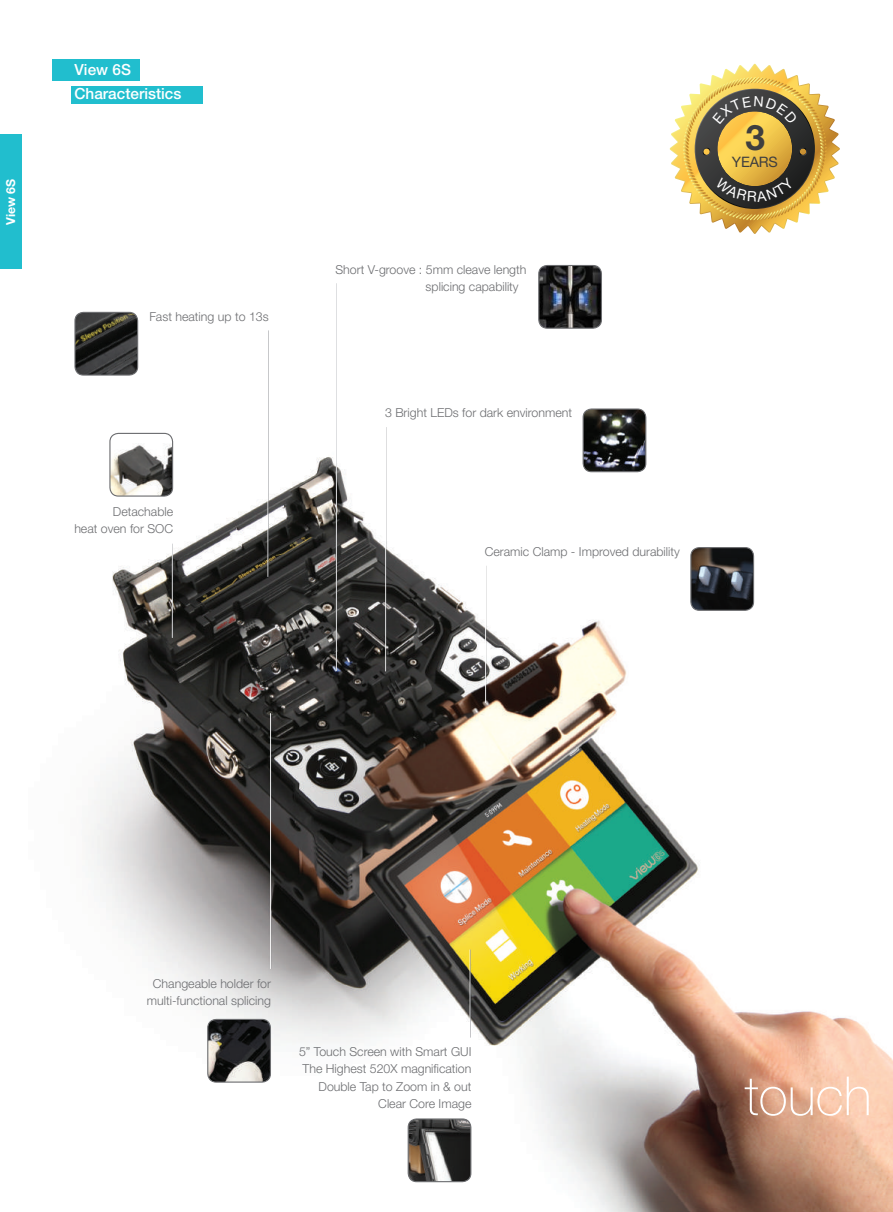
<style>
.page{position:relative;width:893px;height:1212px;background:#fff}
.page>*{position:absolute;margin:0;border:0;box-sizing:border-box;transform-origin:0 0}
.t1{font:100 54px "Helvetica Neue LT Std";color:#fff}
.t2{font:700 35.25px "Helvetica Neue LT Std";color:#3e3e3f}
.t3{font:500 15.3px/24px "Helvetica Neue LT Std";color:#fff}
.t4{font:14.4px "Helvetica Neue LT Std";letter-spacing:-.01em;color:#3e3e3f}
.t5{font:300 12.3px/17.2px "Helvetica Neue LT Std";color:#6c6d70;text-align:right}
.t6{font:700 12.3px "Helvetica Neue LT Std";color:#fff}
</style>
<div class="page">
<img style="left:21px;top:248px;width:872px;height:964px">
<div style="left:52px;top:59px;width:87px;height:21px;background:#21bece"></div>
<div style="left:71px;top:86px;width:131px;height:17px;background:#21bece"></div>
<div style="left:0;top:135px;width:21px;height:134px;background:#21bece"></div>
<hr style="left:270px;top:713px;width:1px;height:256px;background:#fff">
<img style="left:208px;top:1019px;width:62px;height:63px">
<div style="left:207px;top:1019px;width:64px;height:63px;border:1px solid #6c6d70;border-radius:9px"></div>
<hr style="left:470px;top:949px;width:1px;height:88px;background:#fff">
<hr style="left:485px;top:566px;width:1px;height:137px;background:#fff">
<img style="left:691px;top:548px;width:63px;height:62px">
<div style="left:690px;top:547px;width:64px;height:64px;border:1px solid #6c6d70;border-radius:9px"></div>
<hr style="left:336px;top:283px;width:1px;height:388px;background:#fff">
<img style="left:539px;top:265px;width:62px;height:63px">
<div style="left:538px;top:265px;width:64px;height:64px;border:1px solid #6c6d70;border-radius:9px"></div>
<hr style="left:385px;top:427px;width:1px;height:244px;background:#fff">
<img style="left:583px;top:409px;width:63px;height:63px">
<div style="left:583px;top:408px;width:63px;height:64px;border:1px solid #6c6d70;border-radius:9px"></div>
<hr style="left:268px;top:330px;width:1px;height:247px;background:#fff">
<img style="left:75px;top:312px;width:63px;height:63px">
<div style="left:74px;top:312px;width:64px;height:64px;border:1px solid #6c6d70;border-radius:9px"></div>
<hr style="left:172px;top:544px;width:1px;height:94px;background:#fff">
<img style="left:110px;top:433px;width:63px;height:63px">
<div style="left:109px;top:433px;width:64px;height:64px;border:1px solid #6c6d70;border-radius:9px"></div>
<img style="left:408px;top:1119px;width:63px;height:62px">
<div style="left:408px;top:1118px;width:63px;height:64px;border:1px solid #6c6d70;border-radius:9px"></div>
<svg style="left:670px;top:64px;width:170px;height:170px"></svg>
<p class="t6" style="left:3px;top:225px;width:48px;rotate:-90deg">View 6S</p>
<p class="t3" style="left:74px;top:57px;width:109px">View 6S<br>Characteristics</p>
<p class="t5" style="left:149px;top:307px;width:121px">Fast heating up to 13s</p>
<p class="t5" style="left:74px;top:503px;width:100px">Detachable<br>heat oven for SOC</p>
<p class="t5" style="left:426px;top:260px;width:102px;text-align:left;text-indent:-90px">Short V-groove : 5mm cleave length splicing capability</p>
<p class="t5" style="left:385px;top:404px;width:189px">3 Bright LEDs for dark environment</p>
<p class="t5" style="left:485px;top:543px;width:197px">Ceramic Clamp - Improved durability</p>
<h2 class="t2" style="left:745px;top:115px;width:21px">3</h2>
<p class="t4" style="left:732px;top:153px;width:48px">YEARS</p>
<p class="t5" style="left:147px;top:974px;width:126px;text-align:center">Changeable holder for multi-functional splicing</p>
<p class="t5" style="left:299px;top:1043px;width:174px">5” Touch Screen with Smart GUI<br>The Highest 520X magnification<br>Double Tap to Zoom in &amp; out<br>Clear Core Image</p>
<h1 class="t1" style="left:745px;top:1065px;width:129px">touch</h1>
</div>
